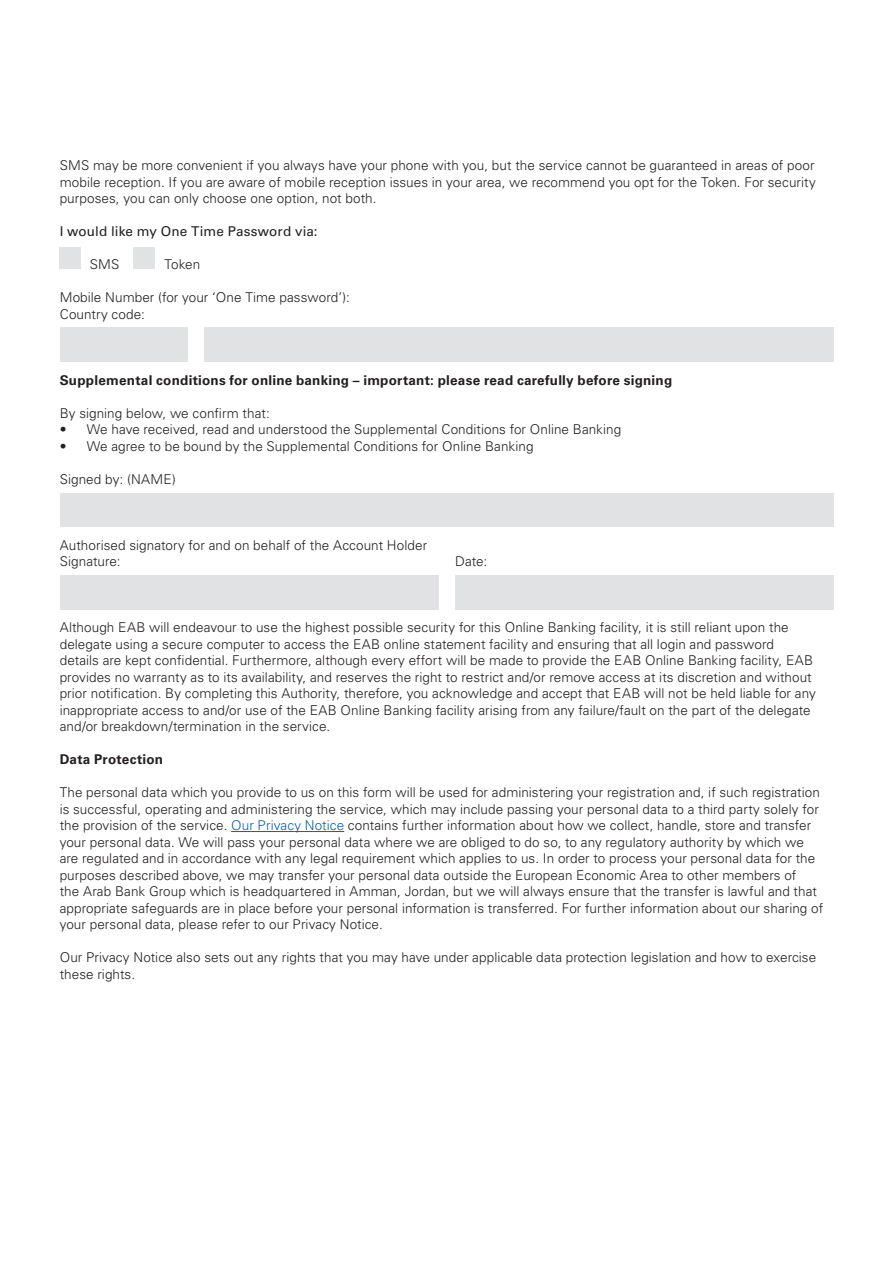
<style>
.page{position:relative;width:893px;height:1263px;background:#fff}
.page>*{position:absolute;margin:0;border:0;box-sizing:border-box;transform-origin:0 0}
.BODY{font:300 13.5px/16.5px "Univers LT Std";letter-spacing:.005em;color:#231f20}
.BODY_BOLD{font:700 13.5px "Univers LT Std";letter-spacing:.015em;color:#231f20}
.BODY2COL_TAB{font:13.5px "Univers LT Std";letter-spacing:.01em;color:#231f20}
.BODY2COL_TAB-2{font:300 13.5px "Univers LT Std";letter-spacing:.005em;color:#231f20}
.s1{color:#175d9e}
</style>
<div class="page">
<hr style="left:231px;top:831px;width:113px;height:1px;background:#175d9e">
<div style="left:60px;top:248px;width:21px;height:21px;background:#e1e2e4"></div>
<div style="left:133px;top:248px;width:21px;height:21px;background:#e1e2e4"></div>
<div style="left:60px;top:327px;width:127px;height:34px;background:#e1e2e4"></div>
<div style="left:204px;top:327px;width:629px;height:34px;background:#e1e2e4"></div>
<div style="left:60px;top:493px;width:773px;height:34px;background:#e1e2e4"></div>
<div style="left:60px;top:575px;width:378px;height:34px;background:#e1e2e4"></div>
<div style="left:455px;top:575px;width:378px;height:34px;background:#e1e2e4"></div>
<p class="BODY" style="left:60px;top:157px;width:758px;text-align:justify">SMS may be more convenient if you always have your phone with you, but the service cannot be guaranteed in areas of poor mobile reception. If you are aware of mobile reception issues in your area, we recommend you opt for the Token. For security purposes, you can only choose one option, not both.</p>
<p class="BODY2COL_TAB" style="left:60px;top:223px;width:260px">I would like my One Time Password via:</p>
<p class="BODY" style="left:90px;top:256px;width:31px">SMS</p>
<p class="BODY" style="left:164px;top:256px;width:37px">Token</p>
<p class="BODY" style="left:60px;top:289px;width:292px">Mobile Number (for your ‘One Time password’):</p>
<p class="BODY" style="left:60px;top:306px;width:87px">Country code:</p>
<p class="BODY_BOLD" style="left:60px;top:372px;width:614px">Supplemental conditions for online banking – important: please read carefully before signing</p>
<p class="BODY" style="left:60px;top:405px;width:212px">By signing below, we confirm that:</p>
<p class="BODY" style="left:60px;top:421px;width:563px">• We have received, read and understood the Supplemental Conditions for Online Banking</p>
<p class="BODY" style="left:60px;top:438px;width:475px">• We agree to be bound by the Supplemental Conditions for Online Banking</p>
<p class="BODY" style="left:60px;top:471px;width:118px">Signed by: (NAME)</p>
<p class="BODY" style="left:60px;top:537px;width:369px">Authorised signatory for and on behalf of the Account Holder</p>
<p class="BODY2COL_TAB-2" style="left:60px;top:553px;width:62px">Signature:</p>
<p class="BODY2COL_TAB-2" style="left:455px;top:553px;width:34px">Date:</p>
<p class="BODY" style="left:60px;top:619px;width:758px">Although EAB will endeavour to use the highest possible security for this Online Banking facility, it is still reliant upon the delegate using a secure computer to access the EAB online statement facility and ensuring that all login and password details are kept confidential. Furthermore, although every effort will be made to provide the EAB Online Banking facility, EAB provides no warranty as to its availability, and reserves the right to restrict and/or remove access at its discretion and without prior notification. By completing this Authority, therefore, you acknowledge and accept that EAB will not be held liable for any inappropriate access to and/or use of the EAB Online Banking facility arising from any failure/fault on the part of the delegate and/or breakdown/termination in the service.</p>
<p class="BODY_BOLD" style="left:60px;top:751px;width:105px">Data Protection</p>
<p class="BODY" style="left:60px;top:784px;width:765px">The personal data which you provide to us on this form will be used for administering your registration and, if such registration is successful, operating and administering the service, which may include passing your personal data to a third party solely for the provision of the service. <span class="s1">Our Privacy Notice</span> contains further information about how we collect, handle, store and transfer your personal data. We will pass your personal data where we are obliged to do so, to any regulatory authority by which we are regulated and in accordance with any legal requirement which applies to us. In order to process your personal data for the purposes described above, we may transfer your personal data outside the European Economic Area to other members of<br>the Arab Bank Group which is headquartered in Amman, Jordan, but we will always ensure that the transfer is lawful and that appropriate safeguards are in place before your personal information is transferred. For further information about our sharing of your personal data, please refer to our Privacy Notice.</p>
<p class="BODY" style="left:60px;top:949px;width:758px">Our Privacy Notice also sets out any rights that you may have under applicable data protection legislation and how to exercise these rights.</p>
</div>
